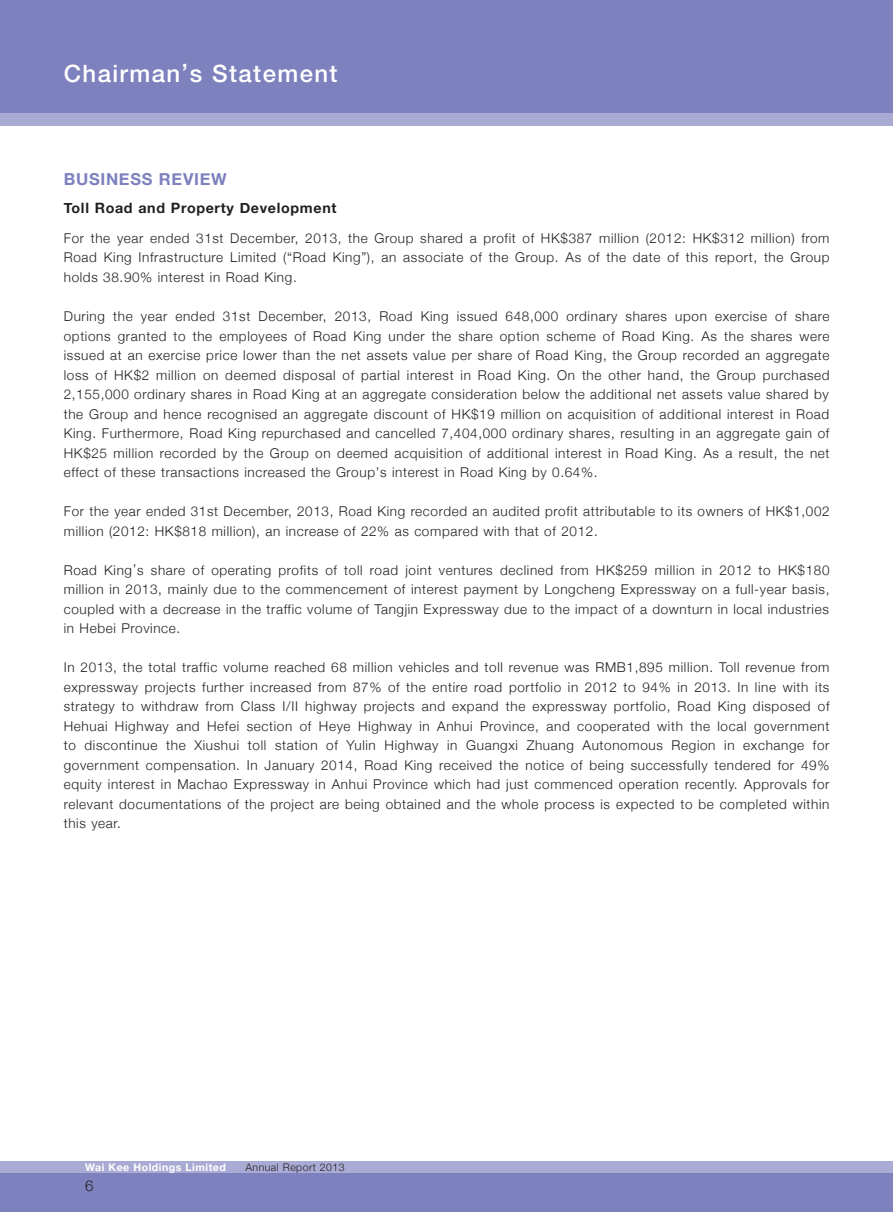
<style>
.page{position:relative;width:893px;height:1212px;background:#fff}
.page>*{position:absolute;margin:0;border:0;box-sizing:border-box;transform-origin:0 0}
.t1{font:500 24px "Helvetica Neue LT Std";letter-spacing:.06em;color:#fff}
.Heading_1{font:700 16.5px "Helvetica Neue";letter-spacing:.045em;color:#7d81be}
.t2{font:300 15px "Helvetica Neue";color:#231f20}
.Heading_2{font:700 14.25px "Helvetica Neue";letter-spacing:.05em;color:#231f20}
.Body_Text{font:300 13.5px/19.5px "Helvetica Neue";letter-spacing:.05em;color:#231f20;text-align:justify}
.t3{font:700 10.5px "Helvetica Neue";letter-spacing:.05em;color:#fff}
.t4{font:300 10.5px "Helvetica Neue";letter-spacing:.045em;color:#231f20}
</style>
<div class="page">
<div style="left:0;top:1161px;width:893px;height:13px;background:#aaabd4"></div>
<div style="left:0;top:1174px;width:893px;height:38px;background:#7d81be"></div>
<div style="left:0;top:0;width:893px;height:125px;background:#aaabd4"></div>
<div style="left:0;top:0;width:893px;height:113px;background:#7d81be"></div>
<h1 class="t1" style="left:64px;top:59px;width:275px">Chairman’s Statement</h1>
<p class="Heading_1" style="left:64px;top:169px;width:164px">BUSINESS REVIEW</p>
<p class="Heading_2" style="left:64px;top:199px;width:274px">Toll Road and Property Development</p>
<p class="Body_Text" style="left:64px;top:228px;width:767px">For the year ended 31st December, 2013, the Group shared a profit of HK$387 million (2012: HK$312 million) from Road King Infrastructure Limited (“Road King”), an associate of the Group. As of the date of this report, the Group holds 38.90% interest in Road King.</p>
<p class="Body_Text" style="left:64px;top:306px;width:767px">During the year ended 31st December, 2013, Road King issued 648,000 ordinary shares upon exercise of share options granted to the employees of Road King under the share option scheme of Road King. As the shares were issued at an exercise price lower than the net assets value per share of Road King, the Group recorded an aggregate loss of HK$2 million on deemed disposal of partial interest in Road King. On the other hand, the Group purchased 2,155,000 ordinary shares in Road King at an aggregate consideration below the additional net assets value shared by the Group and hence recognised an aggregate discount of HK$19 million on acquisition of additional interest in Road King. Furthermore, Road King repurchased and cancelled 7,404,000 ordinary shares, resulting in an aggregate gain of HK$25 million recorded by the Group on deemed acquisition of additional interest in Road King. As a result, the net effect of these transactions increased the Group’s interest in Road King by 0.64%.</p>
<p class="Body_Text" style="left:64px;top:501px;width:767px">For the year ended 31st December, 2013, Road King recorded an audited profit attributable to its owners of HK$1,002 million (2012: HK$818 million), an increase of 22% as compared with that of 2012.</p>
<p class="Body_Text" style="left:64px;top:560px;width:767px">Road King’s share of operating profits of toll road joint ventures declined from HK$259 million in 2012 to HK$180 million in 2013, mainly due to the commencement of interest payment by Longcheng Expressway on a full-year basis, coupled with a decrease in the traffic volume of Tangjin Expressway due to the impact of a downturn in local industries in Hebei Province.</p>
<p class="Body_Text" style="left:64px;top:657px;width:767px">In 2013, the total traffic volume reached 68 million vehicles and toll revenue was RMB1,895 million. Toll revenue from expressway projects further increased from 87% of the entire road portfolio in 2012 to 94% in 2013. In line with its strategy to withdraw from Class I/II highway projects and expand the expressway portfolio, Road King disposed of Hehuai Highway and Hefei section of Heye Highway in Anhui Province, and cooperated with the local government to discontinue the Xiushui toll station of Yulin Highway in Guangxi Zhuang Autonomous Region in exchange for government compensation. In January 2014, Road King received the notice of being successfully tendered for 49% equity interest in Machao Expressway in Anhui Province which had just commenced operation recently. Approvals for relevant documentations of the project are being obtained and the whole process is expected to be completed within this year.</p>
<p class="t3" style="left:85px;top:1161px;width:142px">Wai Kee Holdings Limited</p>
<p class="t4" style="left:246px;top:1161px;width:101px">Annual Report 2013</p>
<p class="t2" style="left:85px;top:1176px;width:10px">6</p>
</div>
